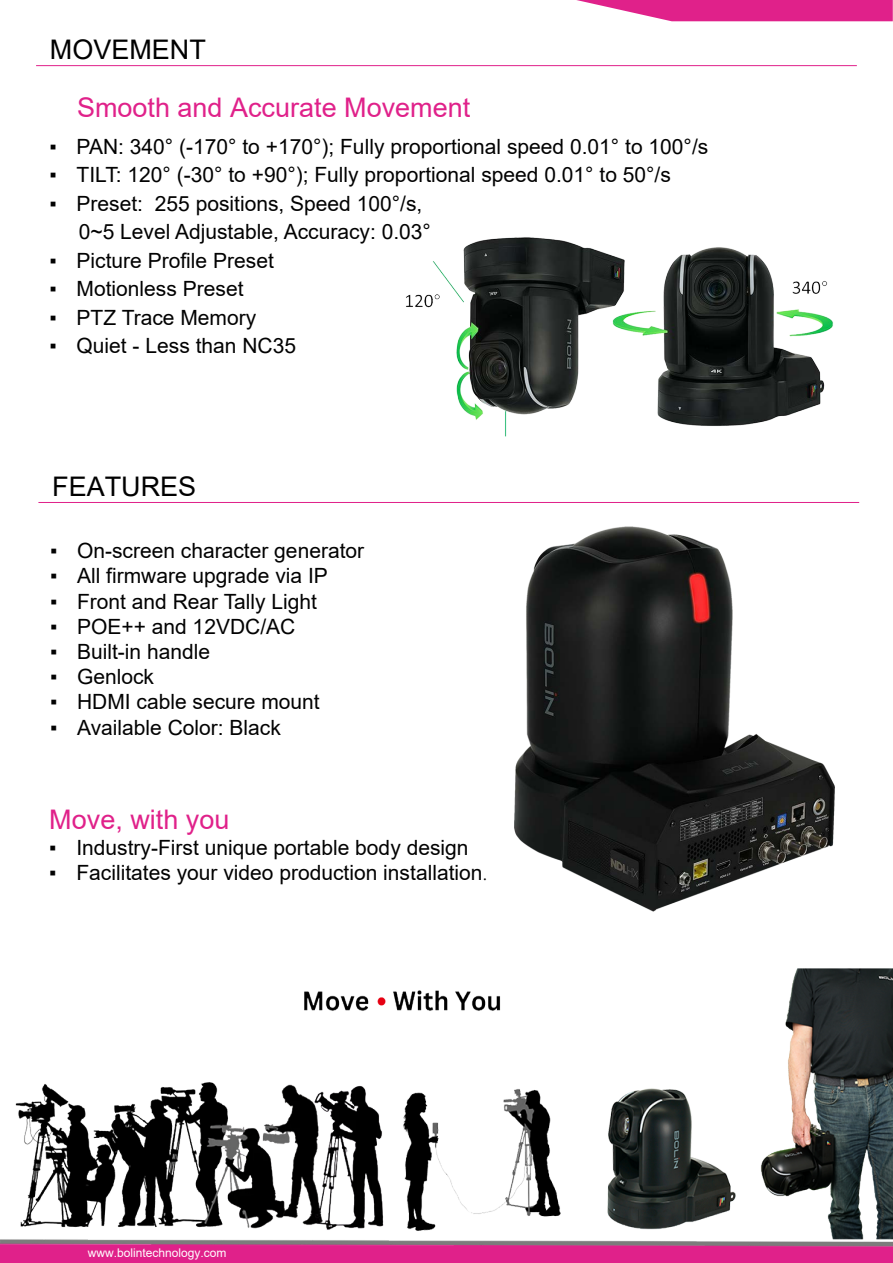
<style>
.page{position:relative;width:893px;height:1263px;background:#fff}
.page>*{position:absolute;margin:0;border:0;box-sizing:border-box;transform-origin:0 0}
.t1{font:27px "Arial";color:#e0218a}
.t2{font:27px "Arial";color:#000}
.t3{font:21px/28.5px "Arial";color:#020202}
.t4{font:12px "Arial";color:#fff}
.s1{font-family:"Adobe Song Std";font-weight:300}
</style>
<div class="page">
<hr style="left:36px;top:65px;width:821px;height:1px;background:#e0218a">
<svg style="left:576px;top:0;width:317px;height:21px;background:#e4429b"></svg>
<hr style="left:38px;top:502px;width:821px;height:1px;background:#e0218a">
<div style="left:0;top:1243px;width:893px;height:20px;background:#e0218a"></div>
<img style="left:406px;top:237px;width:427px;height:200px">
<img style="left:0;top:968px;width:893px;height:279px">
<img style="left:514px;top:526px;width:321px;height:386px">
<p class="t2" style="left:50px;top:31px;width:158px">MOVEMENT</p>
<p class="t1" style="left:77px;top:88px;width:395px">Smooth and Accurate Movement</p>
<p class="t3" style="left:50px;top:132px;width:660px">▪ PAN: 340° (-170° to +170°); Fully proportional speed 0.01° to 100°/s</p>
<p class="t3" style="left:50px;top:160px;width:623px">▪ TILT: 120° (-30° to +90°); Fully proportional speed 0.01° to 50°/s</p>
<p class="t3" style="left:79px;top:189px;width:354px;text-indent:-29px">▪ Preset: 255 positions, Speed 100°/s,<br>0~5 Level Adjustable, Accuracy: 0.03°</p>
<p class="t3" style="left:50px;top:246px;width:226px">▪ Picture Profile Preset</p>
<p class="t3" style="left:50px;top:274px;width:195px">▪ Motionless Preset</p>
<p class="t3" style="left:50px;top:303px;width:208px">▪ PTZ Trace Memory</p>
<p class="t3" style="left:50px;top:331px;width:248px">▪ Quiet - Less than NC35</p>
<p class="t2" style="left:52px;top:468px;width:146px">FEATURES</p>
<p class="t3" style="left:50px;top:536px;width:316px">▪ On-screen character generator</p>
<p class="t3" style="left:50px;top:562px;width:279px">▪ All firmware upgrade via IP</p>
<p class="t3" style="left:50px;top:587px;width:269px">▪ Front and Rear Tally Light</p>
<p class="t3" style="left:50px;top:612px;width:247px">▪ POE++ and 12VDC/AC</p>
<p class="t3" style="left:50px;top:637px;width:162px">▪ Built-in handle</p>
<p class="t3" style="left:50px;top:662px;width:106px">▪ Genlock</p>
<p class="t3" style="left:50px;top:688px;width:271px">▪ HDMI cable secure mount</p>
<p class="t3" style="left:50px;top:713px;width:232px">▪ Available Color: Black</p>
<p class="t1" style="left:49px;top:801px;width:182px">Move, with you</p>
<p class="t3" style="left:49px;top:833px;width:421px">▪ Industry-First unique portable body design</p>
<p class="t3" style="left:49px;top:858px;width:440px">▪ Facilitates your video production installation<span class="s1">.</span></p>
<p class="t4" style="left:88px;top:1244px;width:140px">www.bolintechnology.com</p>
</div>
